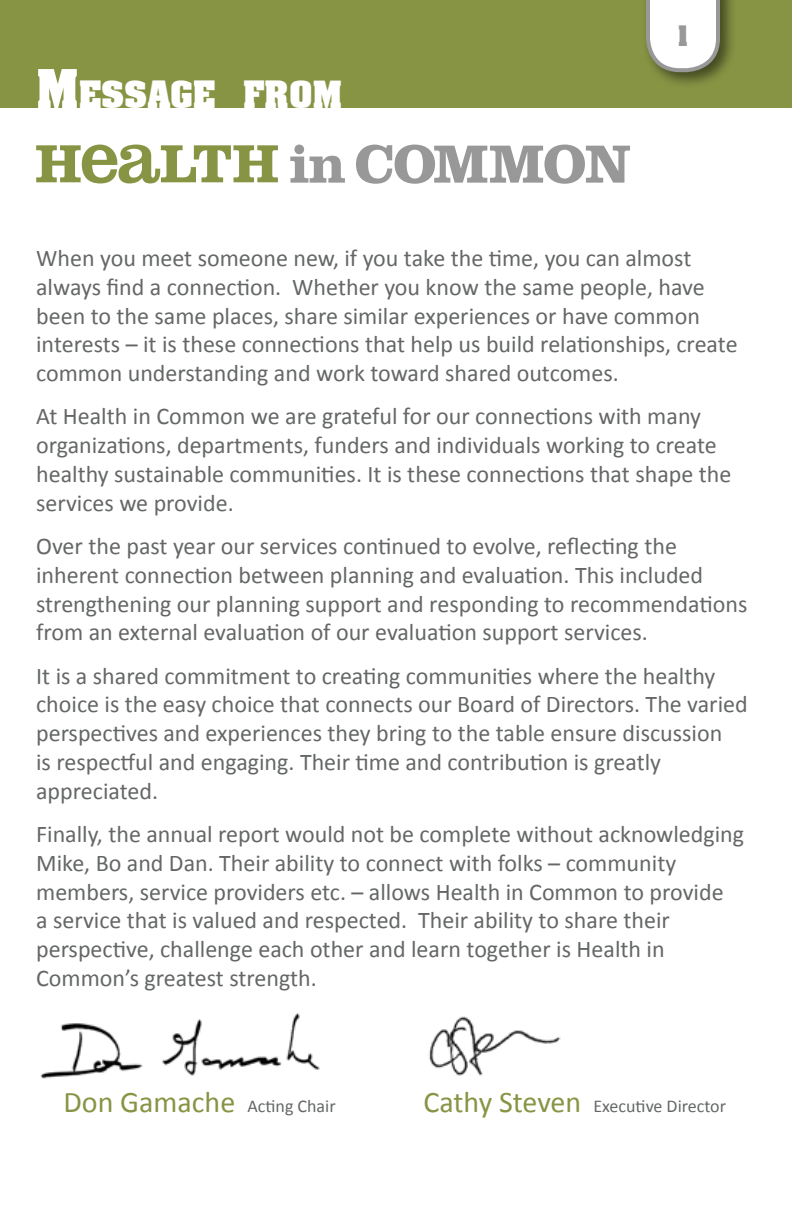
<style>
.page{position:relative;width:792px;height:1224px;background:#fff}
.page>*{position:absolute;margin:0;border:0;box-sizing:border-box;transform-origin:0 0}
.t1{font:300 42px "Aachen";color:#fff}
.t2{font:24px/28.8px "Calibri";color:#656767}
.t3{font:700 24px "Aachen";color:#989899}
.t4{font:18px "Calibri";color:#656767}
.s1{font-size:60px}
.s2{font-size:30px;color:#879444}
</style>
<div class="page">
<div style="left:0;top:0;width:792px;height:108px;background:#879444"></div>
<svg style="left:36px;top:145px;width:242px;height:38px"></svg>
<svg style="left:290px;top:145px;width:55px;height:38px"></svg>
<svg style="left:356px;top:145px;width:274px;height:39px"></svg>
<div style="left:641px;top:0;width:96px;height:89px;background:#000;opacity:.5"></div>
<svg style="left:646px;top:0;width:74px;height:72px;background:#e3e4df"></svg>
<img style="left:40px;top:1013px;width:280px;height:66px">
<img style="left:428px;top:1016px;width:133px;height:60px">
<h1 class="t1" style="left:36px;top:71px;width:305px"><span class="s1">M</span>ESSAGE FROM</h1>
<p class="t3" style="left:678px;top:17px;width:12px">1</p>
<p class="t2" style="left:36px;top:244px;width:703px">When you meet someone new, if you take the time, you can almost always find a connection. Whether you know the same people, have been to the same places, share similar experiences or have common interests – it is these connections that help us build relationships, create common understanding and work toward shared outcomes.</p>
<p class="t2" style="left:36px;top:402px;width:697px">At Health in Common we are grateful for our connections with many organizations, departments, funders and individuals working to create healthy sustainable communities. It is these connections that shape the services we provide.</p>
<p class="t2" style="left:36px;top:532px;width:713px">Over the past year our services continued to evolve, reflecting the inherent connection between planning and evaluation. This included strengthening our planning support and responding to recommendations from an external evaluation of our evaluation support services.</p>
<p class="t2" style="left:36px;top:661px;width:713px">It is a shared commitment to creating communities where the healthy choice is the easy choice that connects our Board of Directors. The varied perspectives and experiences they bring to the table ensure discussion<br>is respectful and engaging. Their time and contribution is greatly appreciated.</p>
<p class="t2" style="left:36px;top:820px;width:710px">Finally, the annual report would not be complete without acknowledging Mike, Bo and Dan. Their ability to connect with folks – community members, service providers etc. – allows Health in Common to provide<br>a service that is valued and respected. Their ability to share their perspective, challenge each other and learn together is Health in Common’s greatest strength.</p>
<p class="t4" style="left:64px;top:1095px;width:274px"><span class="s2">Don Gamache</span> Acting Chair</p>
<p class="t4" style="left:423px;top:1095px;width:304px"><span class="s2">Cathy Steven</span> Executive Director</p>
</div>
